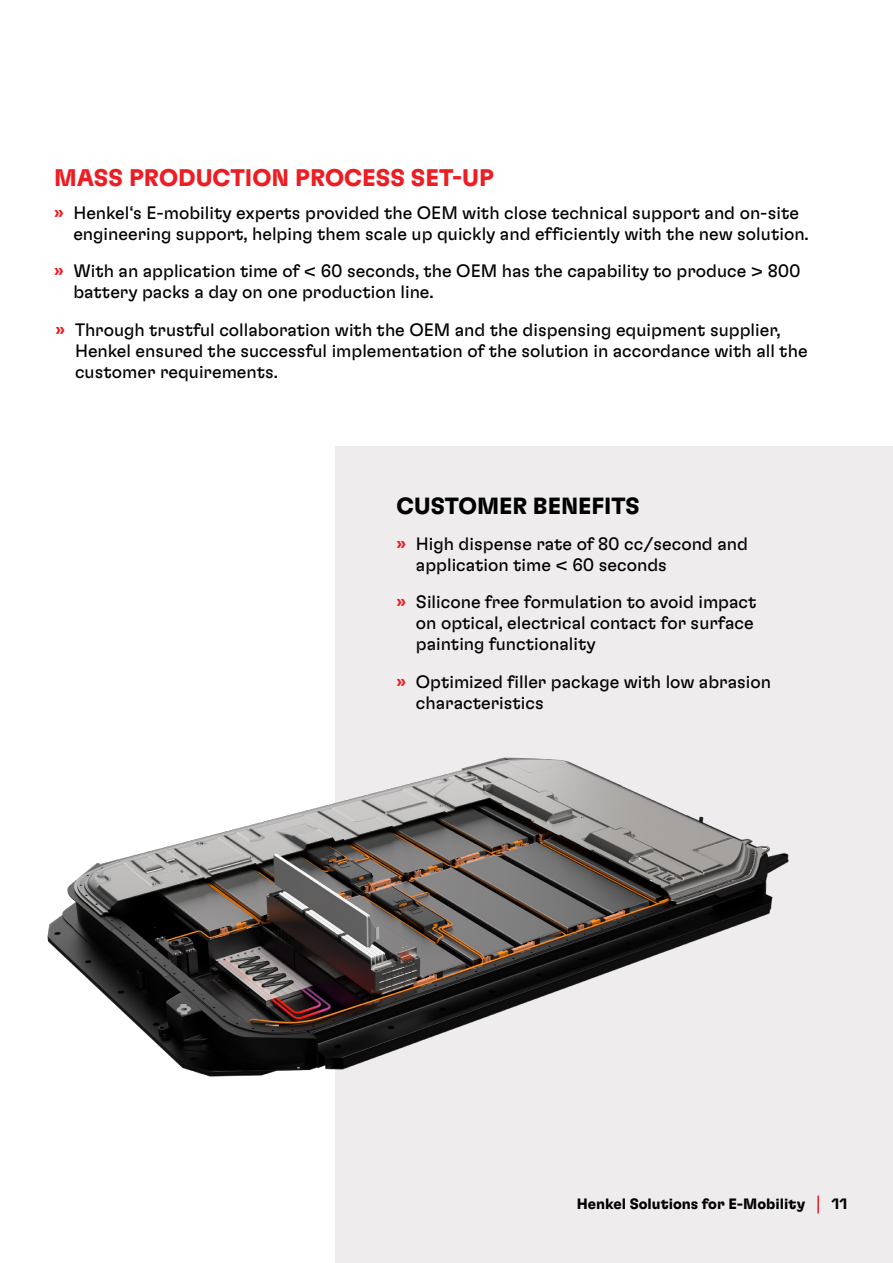
<style>
.page{position:relative;width:893px;height:1263px;background:#fff}
.page>*{position:absolute;margin:0;border:0;box-sizing:border-box;transform-origin:0 0}
.t1{font:700 24px "Henkel GT Flexa";color:#ed1d24}
.t2{font:700 23.4px "Henkel GT Flexa";color:#000}
.t3{font:18px/21px "Henkel GT Flexa";color:#000}
.t4{font:700 15px "Henkel GT Flexa";color:#000}
.s1{font-family:"Henkel Milo";font-weight:700;color:#ed1d24}
</style>
<div class="page">
<div style="left:336px;top:447px;width:557px;height:816px;background:#eeecec"></div>
<img style="left:47px;top:667px;width:742px;height:494px">
<svg style="left:817px;top:1195px;width:2px;height:18px"></svg>
<h1 class="t1" style="left:54px;top:163px;width:441px">MASS PRODUCTION PROCESS SET-UP</h1>
<p class="t3" style="left:73px;top:201px;width:737px;text-indent:-19px"><span class="s1">»</span> Henkel‘s E-mobility experts provided the OEM with close technical support and on-site engineering support, helping them scale up quickly and efficiently with the new solution.</p>
<p class="t3" style="left:73px;top:260px;width:729px;text-indent:-19px"><span class="s1">»</span> With an application time of &lt; 60 seconds, the OEM has the capability to produce &gt; 800 battery packs a day on one production line.</p>
<p class="t3" style="left:75px;top:318px;width:734px;text-indent:-19px"><span class="s1">»</span> Through trustful collaboration with the OEM and the dispensing equipment supplier,<br>Henkel ensured the successful implementation of the solution in accordance with all the customer requirements.</p>
<p class="t2" style="left:397px;top:491px;width:245px">CUSTOMER BENEFITS</p>
<p class="t3" style="left:416px;top:532px;width:334px;text-indent:-19px"><span class="s1">»</span> High dispense rate of 80 cc/second and application time &lt; 60 seconds</p>
<p class="t3" style="left:416px;top:591px;width:342px;text-indent:-19px"><span class="s1">»</span> Silicone free formulation to avoid impact on optical, electrical contact for surface painting functionality</p>
<p class="t3" style="left:416px;top:670px;width:357px;text-indent:-19px"><span class="s1">»</span> Optimized filler package with low abrasion characteristics</p>
<p class="t4" style="left:577px;top:1194px;width:230px">Henkel Solutions for E-Mobility</p>
<p class="t4" style="left:831px;top:1194px;width:18px">11</p>
</div>
